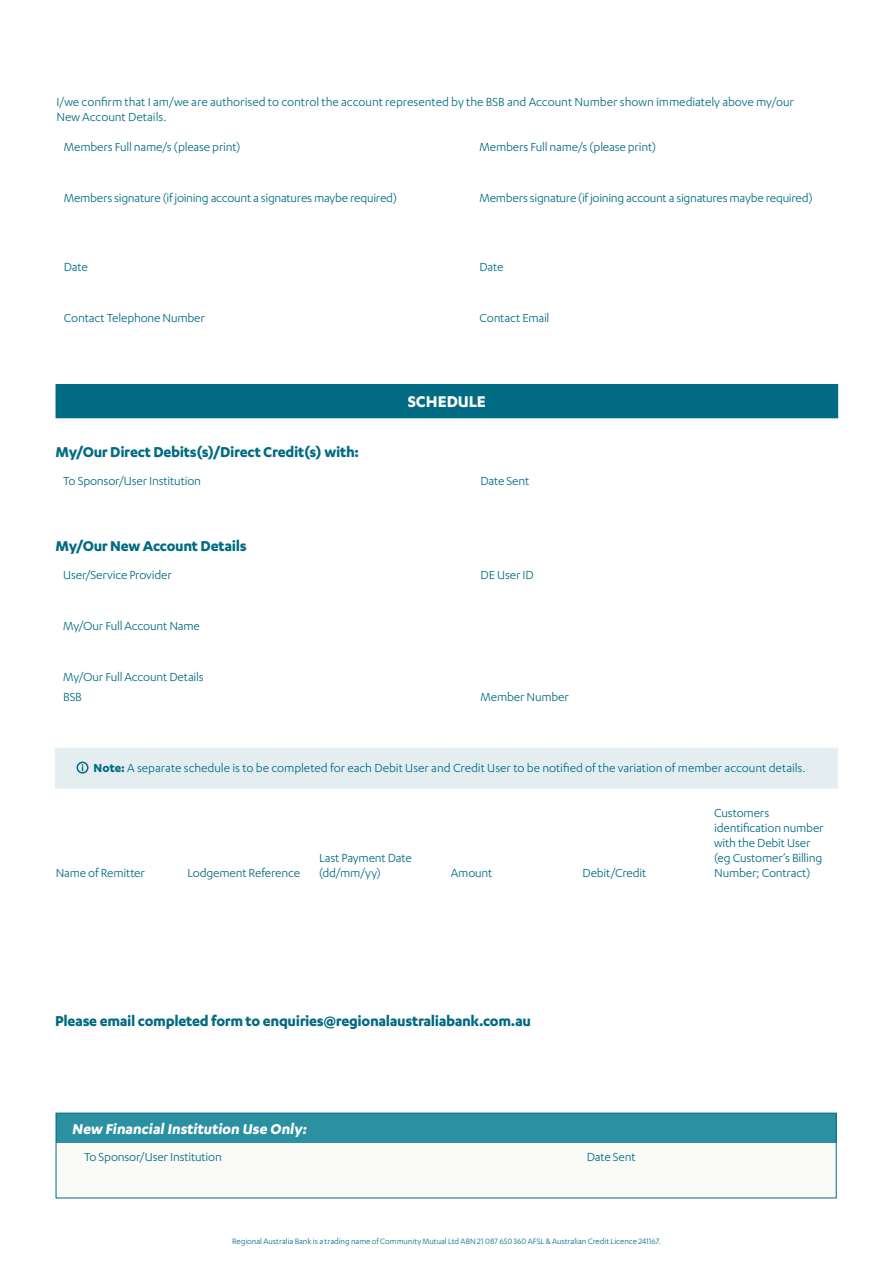
<style>
.page{position:relative;width:893px;height:1263px;background:#fff}
.page>*{position:absolute;margin:0;border:0;box-sizing:border-box;transform-origin:0 0}
.t1{font:700 18px "Karbon";letter-spacing:-.005em;color:#fff}
.t2{font:700 16.5px "Karbon";letter-spacing:-.02em;color:#006b82}
.t3{font:700 16.5px "Karbon";color:#fff}
.t4{font:13.5px/15px "Karbon";letter-spacing:-.01em;color:#006b82}
.t5{font:9px "Karbon";letter-spacing:-.005em;color:#006b82}
.s1{font-weight:700}
</style>
<div class="page">
<div style="left:56px;top:1113px;width:780px;height:85px;background:#fafbf6"></div>
<div style="left:56px;top:1113px;width:780px;height:30px;background:#2a90a2"></div>
<div style="left:56px;top:1113px;width:781px;height:85px;border:1px solid #006b82"></div>
<div style="left:56px;top:384px;width:782px;height:34px;background:#006b82"></div>
<div style="left:55px;top:748px;width:783px;height:40px;background:#e4eef1"></div>
<div style="left:77px;top:762px;width:12px;height:11px;border:2px solid #006b82;border-radius:50%"></div>
<p class="t4" style="left:56px;top:94px;width:739px">I/we confirm that I am/we are authorised to control the account represented by the BSB and Account Number shown immediately above my/our<br>New Account Details.</p>
<p class="t4" style="left:64px;top:139px;width:178px">Members Full name/s (please print)</p>
<p class="t4" style="left:479px;top:139px;width:178px">Members Full name/s (please print)</p>
<p class="t4" style="left:64px;top:190px;width:335px">Members signature (if joining account a signatures maybe required)</p>
<p class="t4" style="left:479px;top:190px;width:335px">Members signature (if joining account a signatures maybe required)</p>
<p class="t4" style="left:64px;top:259px;width:26px">Date</p>
<p class="t4" style="left:479px;top:259px;width:26px">Date</p>
<p class="t4" style="left:64px;top:310px;width:143px">Contact Telephone Number</p>
<p class="t4" style="left:479px;top:310px;width:71px">Contact Email</p>
<h1 class="t1" style="left:408px;top:391px;width:80px">SCHEDULE</h1>
<p class="t2" style="left:56px;top:443px;width:305px">My/Our Direct Debits(s)/Direct Credit(s) with:</p>
<p class="t4" style="left:63px;top:473px;width:139px">To Sponsor/User Institution</p>
<p class="t4" style="left:480px;top:473px;width:50px">Date Sent</p>
<p class="t2" style="left:56px;top:537px;width:193px">My/Our New Account Details</p>
<p class="t4" style="left:63px;top:567px;width:110px">User/Service Provider</p>
<p class="t4" style="left:480px;top:567px;width:55px">DE User ID</p>
<p class="t4" style="left:63px;top:618px;width:138px">My/Our Full Account Name</p>
<p class="t4" style="left:63px;top:667px;width:142px;line-height:19.2px">My/Our Full Account Details<br>BSB</p>
<p class="t4" style="left:480px;top:689px;width:90px">Member Number</p>
<p class="t4" style="left:94px;top:760px;width:713px"><span class="s1">Note:</span> A separate schedule is to be completed for each Debit User and Credit User to be notified of the variation of member account details.</p>
<p class="t4" style="left:56px;top:865px;width:91px">Name of Remitter</p>
<p class="t4" style="left:187px;top:865px;width:114px">Lodgement Reference</p>
<p class="t4" style="left:319px;top:850px;width:94px">Last Payment Date (dd/mm/yy)</p>
<p class="t4" style="left:451px;top:865px;width:43px">Amount</p>
<p class="t4" style="left:582px;top:865px;width:65px">Debit/Credit</p>
<p class="t2" style="left:55px;top:1012px;width:477px">Please email completed form to enquiries@regionalaustraliabank.com.au</p>
<p class="t3" style="left:72px;top:1119px;width:239px">New FinancialInstitution Use Only:</p>
<p class="t4" style="left:84px;top:1149px;width:139px">To Sponsor/User Institution</p>
<p class="t4" style="left:587px;top:1149px;width:50px">Date Sent</p>
<p class="t5" style="left:232px;top:1236px;width:430px">Regional Australia Bank is a trading name of Community Mutual Ltd ABN 21 087 650 360 AFSL &amp; Australian Credit Licence 241167.</p>
<p class="t4" style="left:714px;top:805px;width:111px">Customers identification number with the Debit User (eg Customer’s Billing<br>Number; Contract)</p>
</div>
